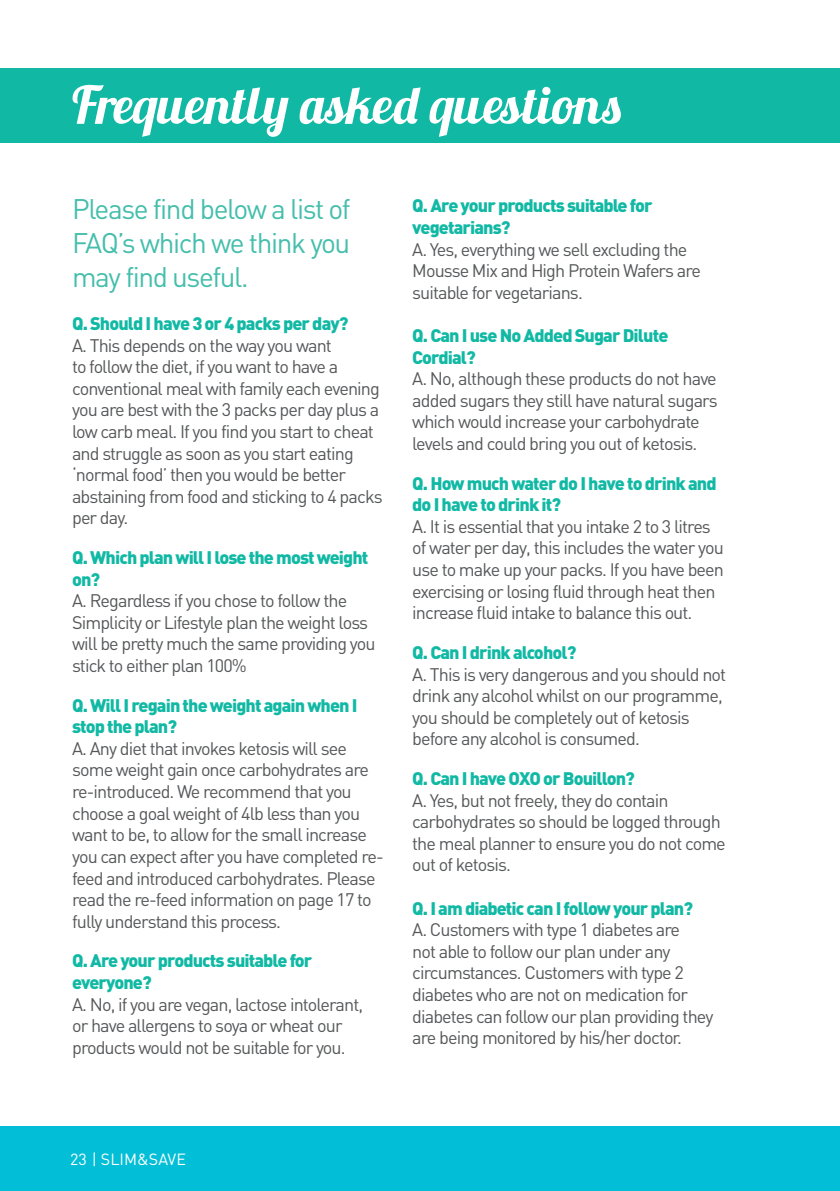
<style>
.page{position:relative;width:840px;height:1191px;background:#fff}
.page>*{position:absolute;margin:0;border:0;box-sizing:border-box;transform-origin:0 0}
.t1{font:52px "Lobster 1.3";letter-spacing:.01em;color:#fff}
.t2{font:28px/33.6px "DIN";letter-spacing:-.05em;color:#45beac;text-align:justify}
.t3{font:18px/21.6px "DIN";letter-spacing:-.05em;color:#555759}
.t4{font:900 18px/21.6px "DIN";letter-spacing:-.05em;color:#11b9a5}
.t5{font:16px "DIN";color:#fff}
</style>
<div class="page">
<div style="left:0;top:1126px;width:839px;height:65px;background:#03bed7"></div>
<div style="left:0;top:68px;width:839px;height:75px;background:#11b9a5"></div>
<h1 class="t1" style="left:72px;top:72px;width:551px">Frequently asked questions</h1>
<h2 class="t2" style="left:72px;top:192px;width:280px">Please find below a list of FAQ’s which we think you may find useful.</h2>
<p class="t4" style="left:72px;top:311px;width:278px">Q. Should I have 3 or 4 packs per day?</p>
<p class="t3" style="left:72px;top:334px;width:312px">A. This depends on the way you want<br>to follow the diet, if you want to have a conventional meal with family each evening you are best with the 3 packs per day plus a low carb meal. If you find you start to cheat and struggle as soon as you start eating ‘normal food’ then you would be better abstaining from food and sticking to 4 packs per day.</p>
<p class="t4" style="left:72px;top:545px;width:297px">Q. Which plan will I lose the most weight on?</p>
<p class="t3" style="left:72px;top:589px;width:305px">A. Regardless if you chose to follow the Simplicity or Lifestyle plan the weight loss will be pretty much the same providing you stick to either plan 100%</p>
<p class="t4" style="left:72px;top:693px;width:287px">Q. Will I regain the weight again when I stop the plan?</p>
<p class="t3" style="left:72px;top:737px;width:313px">A. Any diet that invokes ketosis will see some weight gain once carbohydrates are re-introduced. We recommend that you choose a goal weight of 4lb less than you want to be, to allow for the small increase you can expect after you have completed re&shy;feed and introduced carbohydrates. Please read the re-feed information on page 17 to fully understand this process.</p>
<p class="t4" style="left:72px;top:949px;width:242px">Q. Are your products suitable for everyone?</p>
<p class="t3" style="left:72px;top:993px;width:292px">A. No, if you are vegan, lactose intolerant, or have allergens to soya or wheat our products would not be suitable for you.</p>
<p class="t4" style="left:412px;top:194px;width:242px">Q. Are your products suitable for vegetarians?</p>
<p class="t3" style="left:412px;top:238px;width:290px">A. Yes, everything we sell excluding the<br>Mousse Mix and High Protein Wafers are suitable for vegetarians.</p>
<p class="t4" style="left:412px;top:324px;width:257px">Q. Can I use No Added Sugar Dilute<br>Cordial?</p>
<p class="t3" style="left:412px;top:367px;width:307px">A. No, although these products do not have added sugars they still have natural sugars which would increase your carbohydrate levels and could bring you out of ketosis.</p>
<p class="t4" style="left:412px;top:471px;width:306px">Q. How much water do I have to drink and do I have to drink it?</p>
<p class="t3" style="left:412px;top:515px;width:313px">A. It is essential that you intake 2 to 3 litres of water per day, this includes the water you use to make up your packs. If you have been exercising or losing fluid through heat then increase fluid intake to balance this out.</p>
<p class="t4" style="left:412px;top:640px;width:165px">Q. Can I drink alcohol?</p>
<p class="t3" style="left:412px;top:663px;width:315px">A. This is very dangerous and you should not drink any alcohol whilst on our programme, you should be completely out of ketosis before any alcohol is consumed.</p>
<p class="t4" style="left:412px;top:766px;width:224px">Q. Can I have OXO or Bouillon?</p>
<p class="t3" style="left:412px;top:789px;width:315px">A. Yes, but not freely, they do contain carbohydrates so should be logged through the meal planner to ensure you do not come out of ketosis.</p>
<p class="t4" style="left:412px;top:896px;width:282px">Q. I am diabetic can I follow your plan?</p>
<p class="t3" style="left:412px;top:918px;width:302px">A. Customers with type 1 diabetes are<br>not able to follow our plan under any circumstances. Customers with type 2 diabetes who are not on medication for diabetes can follow our plan providing they are being monitored by his/her doctor.</p>
<p class="t5" style="left:70px;top:1149px;width:117px">23 | SLIM&amp;SAVE</p>
</div>
